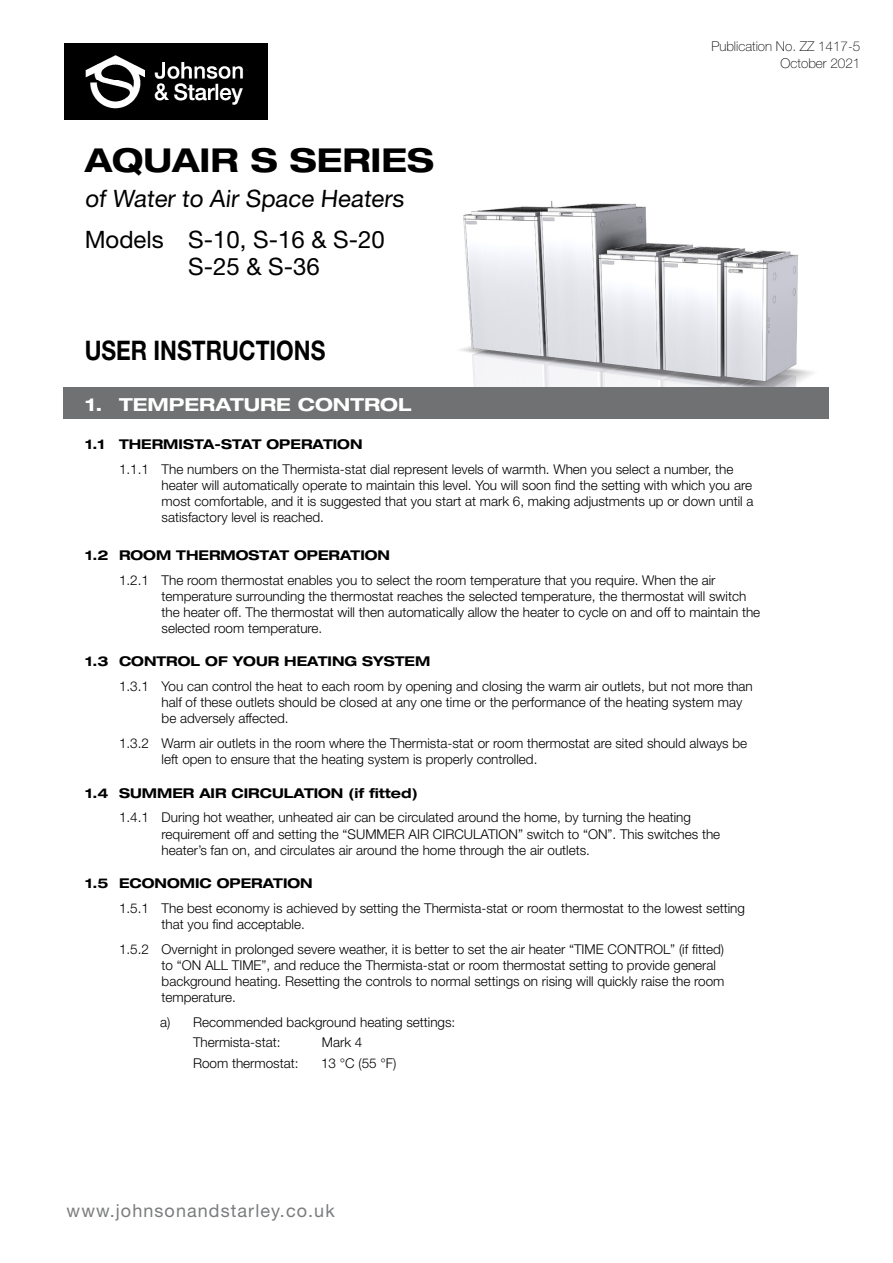
<style>
.page{position:relative;width:893px;height:1263px;background:#fff}
.page>*{position:absolute;margin:0;border:0;box-sizing:border-box;transform-origin:0 0}
.t1{font:700 expanded 33px "Helvetica Neue LT Std";color:#000}
.t2{font:700 27px "Helvetica Neue LT Std";color:#000;scale:.84 1}
.t3{font:24px "Helvetica Neue LT Std";color:#000}
.t4{font:18px "Helvetica Neue LT Std";letter-spacing:.06em;color:#7b7c7e}
.instructions{font:700 expanded 18px "Helvetica Neue LT Std";color:#fff;scale:1.05 1}
._1ST_INDENT{font:300 13.5px/16.2px "Helvetica Neue LT Std";color:#000}
.instructions-2{font:300 13.5px/16.2px "Helvetica Neue LT Std";color:#000}
.instructions-3{font:700 expanded 13.5px "Helvetica Neue LT Std";color:#000}
.t5{font:100 13.5px "Helvetica Neue LT Std";color:#000}
</style>
<div class="page">
<img style="left:460px;top:201px;width:353px;height:186px">
<div style="left:64px;top:387px;width:765px;height:32px;background:#707172"></div>
<img style="left:64px;top:43px;width:203px;height:76px">
<p class="t1" style="left:85px;top:140px;width:351px">AQUAIR S SERIES</p>
<p class="t3" style="left:85px;top:184px;width:324px">of Water to Air Space Heaters</p>
<p class="t3" style="left:85px;top:225px;width:302px">Models S-10, S-16 &amp; S-20</p>
<p class="t3" style="left:188px;top:252px;width:133px">S-25 &amp; S-36</p>
<p class="t5" style="left:711px;top:39px;width:150px">Publication No. ZZ 1417-5</p>
<p class="t5" style="left:781px;top:55px;width:81px">October 2021</p>
<p class="t2" style="left:85px;top:334px;width:288px">USER INSTRUCTIONS</p>
<p class="instructions" style="left:85px;top:393px;width:313px">1. TEMPERATURE CONTROL</p>
<p class="instructions-3" style="left:85px;top:436px;width:279px">1.1 THERMISTA-STAT OPERATION</p>
<p class="instructions-2" style="left:162px;top:461px;width:593px;text-indent:-43px">1.1.1 The numbers on the Thermista-stat dial represent levels of warmth. When you select a number, the heater will automatically operate to maintain this level. You will soon find the setting with which you are most comfortable, and it is suggested that you start at mark 6, making adjustments up or down until a satisfactory level is reached.</p>
<p class="instructions-3" style="left:85px;top:546px;width:306px">1.2 ROOM THERMOSTAT OPERATION</p>
<p class="_1ST_INDENT" style="left:162px;top:571px;width:600px;text-indent:-43px">1.2.1 The room thermostat enables you to select the room temperature that you require. When the air temperature surrounding the thermostat reaches the selected temperature, the thermostat will switch the heater off. The thermostat will then automatically allow the heater to cycle on and off to maintain the selected room temperature.</p>
<p class="instructions-3" style="left:85px;top:653px;width:347px">1.3 CONTROL OF YOUR HEATING SYSTEM</p>
<p class="_1ST_INDENT" style="left:162px;top:678px;width:593px;text-indent:-43px">1.3.1 You can control the heat to each room by opening and closing the warm air outlets, but not more than half of these outlets should be closed at any one time or the performance of the heating system may be adversely affected.</p>
<p class="_1ST_INDENT" style="left:162px;top:735px;width:587px;text-indent:-43px">1.3.2 Warm air outlets in the room where the Thermista-stat or room thermostat are sited should always be left open to ensure that the heating system is properly controlled.</p>
<p class="instructions-3" style="left:85px;top:784px;width:334px">1.4 SUMMER AIR CIRCULATION (if fitted)</p>
<p class="_1ST_INDENT" style="left:162px;top:809px;width:560px;text-indent:-43px">1.4.1 During hot weather, unheated air can be circulated around the home, by turning the heating requirement off and setting the “SUMMER AIR CIRCULATION” switch to “ON”. This switches the heater’s fan on, and circulates air around the home through the air outlets.</p>
<p class="instructions-3" style="left:85px;top:875px;width:229px">1.5 ECONOMIC OPERATION</p>
<p class="_1ST_INDENT" style="left:162px;top:899px;width:585px;text-indent:-43px">1.5.1 The best economy is achieved by setting the Thermista-stat or room thermostat to the lowest setting that you find acceptable.</p>
<p class="_1ST_INDENT" style="left:162px;top:940px;width:564px;text-indent:-43px">1.5.2 Overnight in prolonged severe weather, it is better to set the air heater “TIME CONTROL” (if fitted) to “ON ALL TIME”, and reduce the Thermista-stat or room thermostat setting to provide general background heating. Resetting the controls to normal settings on rising will quickly raise the room temperature.</p>
<p class="_1ST_INDENT" style="left:160px;top:1014px;width:297px">a) Recommended background heating settings:</p>
<p class="_1ST_INDENT" style="left:193px;top:1034px;width:89px">Thermista-stat:</p>
<p class="_1ST_INDENT" style="left:322px;top:1034px;width:42px">Mark 4</p>
<p class="_1ST_INDENT" style="left:193px;top:1054px;width:107px">Room thermostat:</p>
<p class="_1ST_INDENT" style="left:321px;top:1054px;width:77px">13 °C (55 °F)</p>
<h3 class="t4" style="left:67px;top:1200px;width:270px">www.johnsonandstarley.co.uk</h3>
</div>
